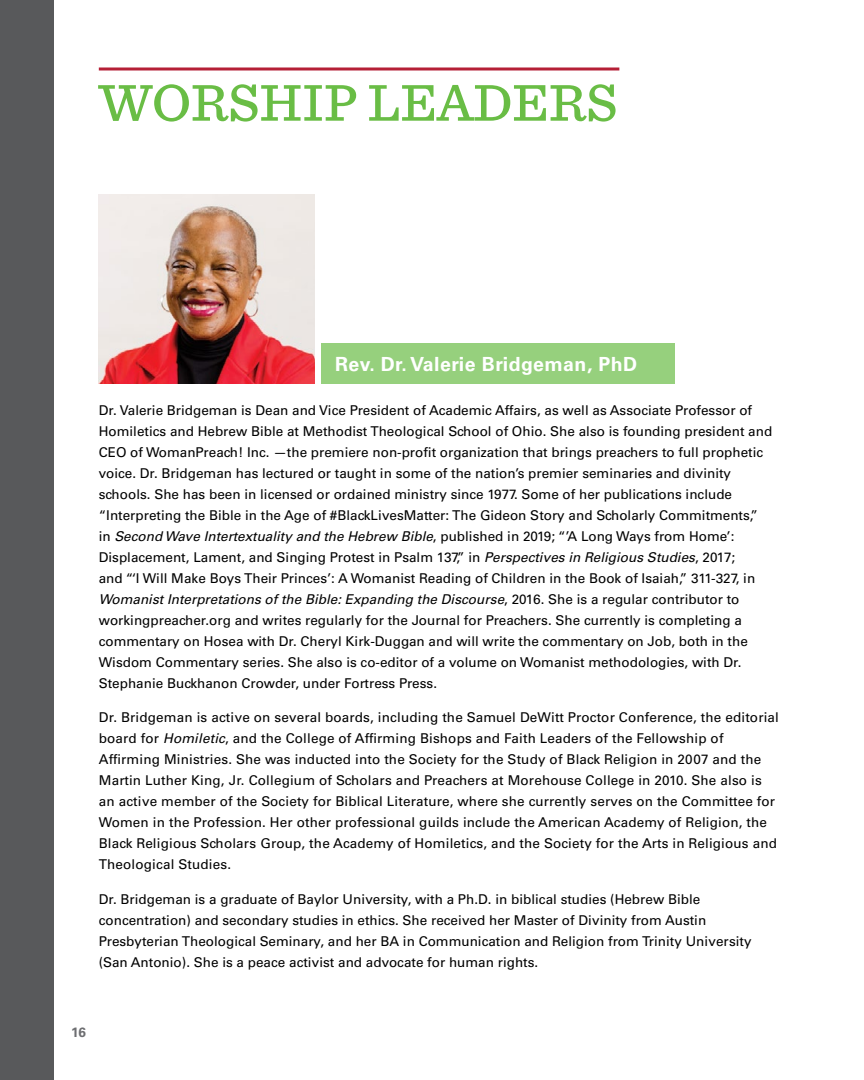
<style>
.page{position:relative;width:864px;height:1080px;background:#fff}
.page>*{position:absolute;margin:0;border:0;box-sizing:border-box;transform-origin:0 0}
.t1{font:500 54px "Sentinel";color:#69bd45}
.t2{font:700 19.5px "Univers LT Pro 65";letter-spacing:.025em;color:#fff}
.PARAGRAPH_SPACING{font:13.5px/21px "Univers LT Pro 55 Roman";color:#000}
.t3{font:700 13.5px "Univers LT Pro 65";color:#6d6e71}
.s1{font-family:"Univers LT Pro 55";font-style:italic}
</style>
<div class="page">
<hr style="left:99px;top:68px;width:520px;height:2px;background:#b51f36">
<img style="left:99px;top:194px;width:216px;height:189px">
<div style="left:321px;top:343px;width:354px;height:40px;background:#96d07d"></div>
<div style="left:0;top:0;width:54px;height:1080px;background:#58595b"></div>
<hr style="left:863px;top:0;width:1px;height:1080px;background:#58595b">
<p class="t1" style="left:99px;top:62px;width:520px">WORSHIP LEADERS</p>
<p class="t2" style="left:335px;top:350px;width:304px">Rev. Dr. Valerie Bridgeman, PhD</p>
<p class="PARAGRAPH_SPACING" style="left:99px;top:399px;width:675px">Dr. Valerie Bridgeman is Dean and Vice President of Academic Affairs, as well as Associate Professor of Homiletics and Hebrew Bible at Methodist Theological School of Ohio. She also is founding president and CEO of WomanPreach! Inc. —the premiere non-profit organization that brings preachers to full prophetic voice. Dr. Bridgeman has lectured or taught in some of the nation’s premier seminaries and divinity schools. She has been in licensed or ordained ministry since 1977. Some of her publications include “Interpreting the Bible in the Age of #BlackLivesMatter: The Gideon Story and Scholarly Commitments,” in <span class="s1">Second Wave Intertextuality and the Hebrew Bible</span>, published in 2019; “’A Long Ways from Home’:<br>Displacement, Lament, and Singing Protest in Psalm 137,” in <span class="s1">Perspectives in Religious Studies</span>, 2017;<br>and “‘I Will Make Boys Their Princes’: A Womanist Reading of Children in the Book of Isaiah,” 311-327, in <span class="s1">Womanist Interpretations of the Bible: Expanding the Discourse</span>, 2016. She is a regular contributor to workingpreacher.org and writes regularly for the Journal for Preachers. She currently is completing a commentary on Hosea with Dr. Cheryl Kirk-Duggan and will write the commentary on Job, both in the Wisdom Commentary series. She also is co-editor of a volume on Womanist methodologies, with Dr.<br>Stephanie Buckhanon Crowder, under Fortress Press.</p>
<p class="PARAGRAPH_SPACING" style="left:99px;top:706px;width:682px">Dr. Bridgeman is active on several boards, including the Samuel DeWitt Proctor Conference, the editorial board for <span class="s1">Homiletic</span>, and the College of Affirming Bishops and Faith Leaders of the Fellowship of Affirming Ministries. She was inducted into the Society for the Study of Black Religion in 2007 and the Martin Luther King, Jr. Collegium of Scholars and Preachers at Morehouse College in 2010. She also is an active member of the Society for Biblical Literature, where she currently serves on the Committee for Women in the Profession. Her other professional guilds include the American Academy of Religion, the Black Religious Scholars Group, the Academy of Homiletics, and the Society for the Arts in Religious and Theological Studies.</p>
<p class="PARAGRAPH_SPACING" style="left:99px;top:888px;width:654px">Dr. Bridgeman is a graduate of Baylor University, with a Ph.D. in biblical studies (Hebrew Bible concentration) and secondary studies in ethics. She received her Master of Divinity from Austin Presbyterian Theological Seminary, and her BA in Communication and Religion from Trinity University (San Antonio). She is a peace activist and advocate for human rights.</p>
<p class="t3" style="left:71px;top:1023px;width:17px">16</p>
</div>
